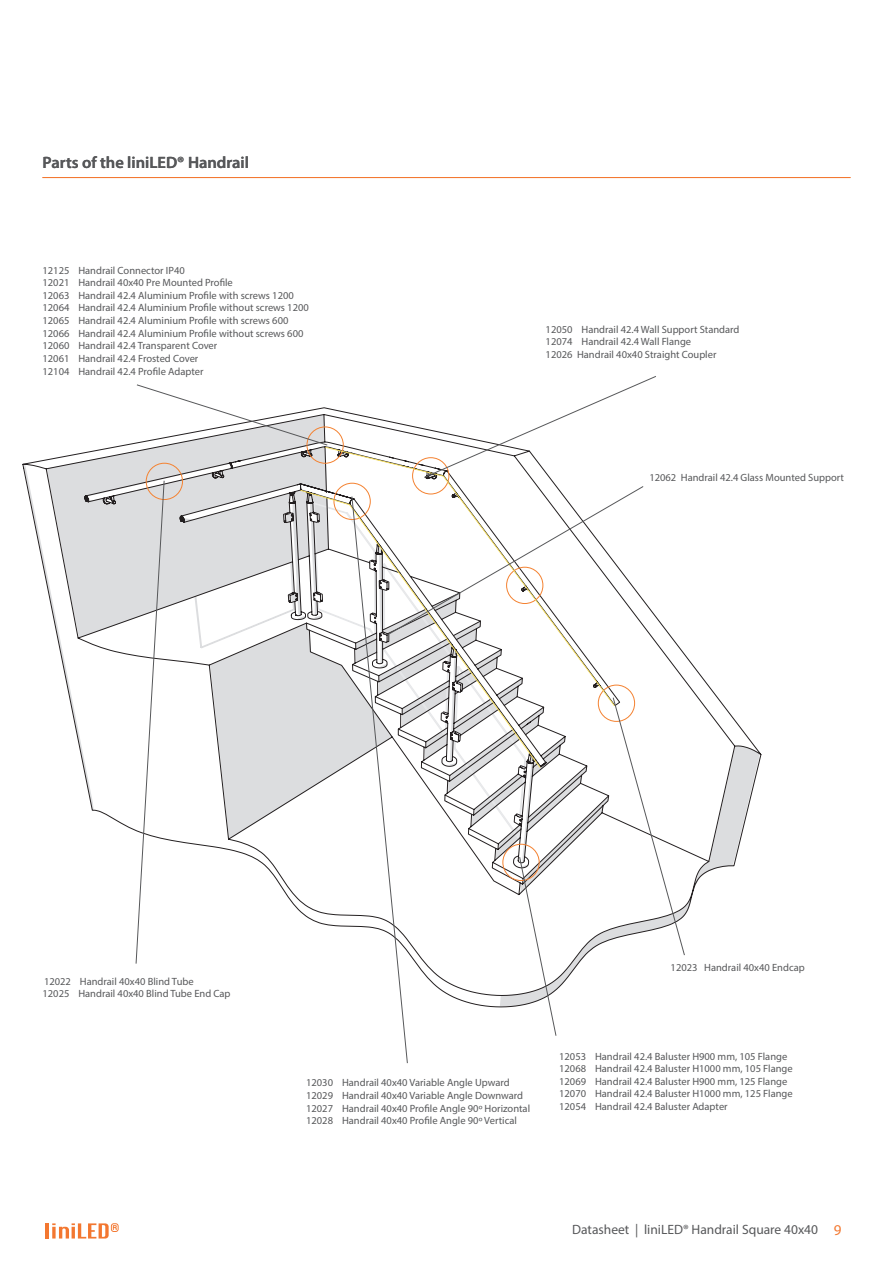
<style>
.page{position:relative;width:893px;height:1263px;background:#fff}
.page>*{position:absolute;margin:0;border:0;box-sizing:border-box;transform-origin:0 0}
.Toc_1{font:600 16.5px "Myriad Pro";color:#57585a}
.t1{font:13.5px "Myriad Pro";color:#57585a}
.Toc_1-2{font:10.5px/12.6px "Myriad Pro";color:#57585a}
.s1{font-size:15px;color:#f37932}
</style>
<div class="page">
<hr style="left:46px;top:1223px;width:3px;height:15px;background:#f37730">
<svg style="left:52px;top:1223px;width:67px;height:15px"></svg>
<svg style="left:22px;top:408px;width:739px;height:556px"></svg>
<svg style="left:145px;top:426px;width:490px;height:455px"></svg>
<svg style="left:300px;top:446px;width:315px;height:322px"></svg>
<hr style="left:43px;top:177px;width:807px;height:1px;background:#f37932">
<svg style="left:424px;top:376px;width:232px;height:102px"></svg>
<svg style="left:136px;top:480px;width:29px;height:484px"></svg>
<svg style="left:351px;top:486px;width:334px;height:577px"></svg>
<svg style="left:136px;top:384px;width:192px;height:61px"></svg>
<p class="Toc_1" style="left:43px;top:152px;width:208px">Parts of the liniLED® Handrail</p>
<p class="Toc_1-2" style="left:43px;top:264px;width:268px">12125 Handrail Connector IP40<br>12021 Handrail 40x40 Pre Mounted Profile<br>12063 Handrail 42.4 Aluminium Profile with screws 1200<br>12064 Handrail 42.4 Aluminium Profile without screws 1200<br>12065 Handrail 42.4 Aluminium Profile with screws 600<br>12066 Handrail 42.4 Aluminium Profile without screws 600<br>12060 Handrail 42.4 Transparent Cover<br>12061 Handrail 42.4 Frosted Cover<br>12104 Handrail 42.4 Profile Adapter</p>
<p class="Toc_1-2" style="left:546px;top:323px;width:195px">12050 Handrail 42.4 Wall Support Standard<br>12074 Handrail 42.4 Wall Flange<br>12026 Handrail 40x40 Straight Coupler</p>
<p class="Toc_1-2" style="left:649px;top:471px;width:196px">12062 Handrail 42.4 Glass Mounted Support</p>
<p class="Toc_1-2" style="left:43px;top:975px;width:190px">12022 Handrail 40x40 Blind Tube<br>12025 Handrail 40x40 Blind Tube End Cap</p>
<p class="Toc_1-2" style="left:671px;top:961px;width:136px">12023 Handrail 40x40 Endcap</p>
<p class="Toc_1-2" style="left:306px;top:1076px;width:226px">12030 Handrail 40x40 Variable Angle Upward 12029 Handrail 40x40 Variable Angle Downward 12027 Handrail 40x40 Profile Angle 90º Horizontal 12028 Handrail 40x40 Profile Angle 90º Vertical</p>
<p class="Toc_1-2" style="left:559px;top:1050px;width:235px">12053 Handrail 42.4 Baluster H900 mm, 105 Flange 12068 Handrail 42.4 Baluster H1000 mm, 105 Flange 12069 Handrail 42.4 Baluster H900 mm, 125 Flange 12070 Handrail 42.4 Baluster H1000 mm, 125 Flange 12054 Handrail 42.4 Baluster Adapter</p>
<p class="t1" style="left:572px;top:1221px;width:271px">Datasheet | liniLED® Handrail Square 40x40 <span class="s1">9</span></p>
</div>
